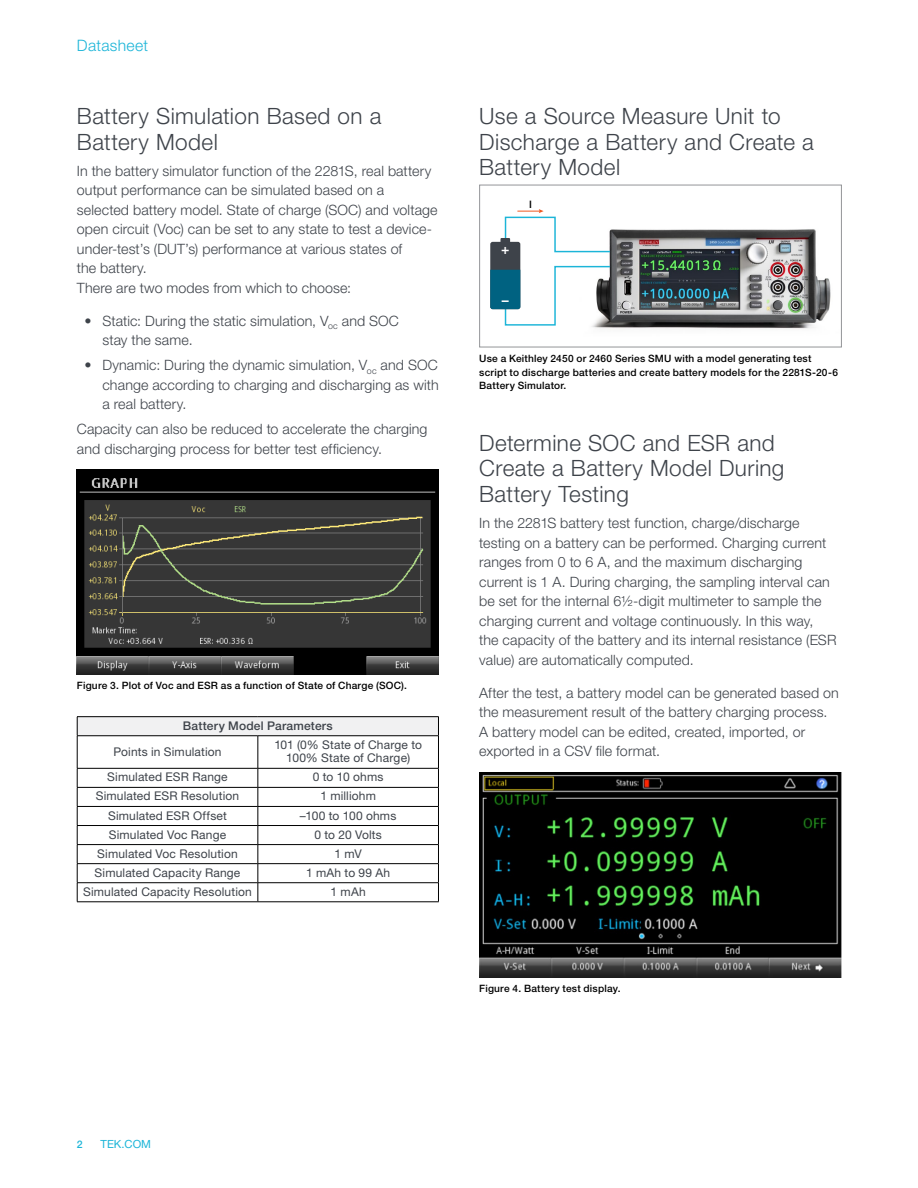
<style>
.page{position:relative;width:918px;height:1188px;background:#fff}
.page>*{position:absolute;margin:0;border:0;box-sizing:border-box;transform-origin:0 0}
.t1{font:300 22.5px/25.5px "Helvetica Neue LT Std";letter-spacing:.015em;color:#3e434a}
.t2{font:300 15.75px "Helvetica Neue LT Std";letter-spacing:.02em;color:#1cb5d8}
.t3{font:300 14.25px/19.5px "Helvetica Neue LT Std";letter-spacing:.01em;color:#3e434a}
.t4{font:500 13.95px "Helvetica Neue LT Std";color:#fff}
.t5{font:12px/13.5px "Helvetica Neue LT Std";letter-spacing:.01em;color:#3e434a;text-align:center}
.t6{font:500 12px "Helvetica Neue LT Std";letter-spacing:.02em;color:#3e434a}
.t7{font:11.25px "Helvetica Neue";color:#1cb5d8}
.t8{font:500 10.5px "Helvetica Neue LT Std";color:#1cb5d8}
.t9{font:500 10.35px "Helvetica Neue LT Std";color:#000}
.t10{font:500 10.2px/13.5px "Helvetica Neue LT Std";letter-spacing:.02em;color:#000}
</style>
<div class="page">
<img style="left:77px;top:470px;width:362px;height:204px">
<div style="left:77px;top:717px;width:361px;height:19px;background:#f1f1f2"></div>
<hr style="left:258px;top:736px;width:1px;height:32px;background:#000">
<hr style="left:77px;top:768px;width:181px;height:1px;background:#000">
<hr style="left:258px;top:768px;width:181px;height:1px;background:#000">
<hr style="left:77px;top:787px;width:181px;height:1px;background:#000">
<hr style="left:258px;top:787px;width:181px;height:1px;background:#000">
<hr style="left:77px;top:806px;width:181px;height:1px;background:#000">
<hr style="left:258px;top:806px;width:181px;height:1px;background:#000">
<hr style="left:77px;top:825px;width:181px;height:1px;background:#000">
<hr style="left:258px;top:825px;width:181px;height:1px;background:#000">
<hr style="left:77px;top:844px;width:181px;height:1px;background:#000">
<hr style="left:258px;top:844px;width:181px;height:1px;background:#000">
<hr style="left:77px;top:863px;width:181px;height:1px;background:#000">
<hr style="left:258px;top:863px;width:181px;height:1px;background:#000">
<hr style="left:77px;top:882px;width:181px;height:1px;background:#000">
<hr style="left:258px;top:882px;width:181px;height:1px;background:#000">
<svg style="left:258px;top:769px;width:1px;height:133px"></svg>
<hr style="left:77px;top:736px;width:1px;height:32px;background:#000">
<hr style="left:438px;top:736px;width:1px;height:32px;background:#000">
<svg style="left:77px;top:769px;width:1px;height:133px"></svg>
<svg style="left:438px;top:769px;width:1px;height:133px"></svg>
<hr style="left:77px;top:902px;width:181px;height:1px;background:#000">
<hr style="left:258px;top:902px;width:181px;height:1px;background:#000">
<hr style="left:77px;top:716px;width:181px;height:1px;background:#000">
<svg style="left:77px;top:717px;width:1px;height:18px"></svg>
<hr style="left:258px;top:716px;width:181px;height:1px;background:#000">
<svg style="left:438px;top:717px;width:1px;height:18px"></svg>
<hr style="left:77px;top:735px;width:181px;height:1px;background:#000">
<hr style="left:258px;top:735px;width:181px;height:1px;background:#000">
<img style="left:592px;top:229px;width:239px;height:100px">
<svg style="left:490px;top:209px;width:122px;height:117px"></svg>
<div style="left:479px;top:185px;width:363px;height:162px;border:1px solid #939598"></div>
<img style="left:479px;top:772px;width:362px;height:205px">
<p class="t2" style="left:77px;top:36px;width:73px">Datasheet</p>
<h1 class="t1" style="left:77px;top:103px;width:306px">Battery Simulation Based on a<br>Battery Model</h1>
<p class="t3" style="left:77px;top:161px;width:362px">In the battery simulator function of the 2281S, real battery output performance can be simulated based on a selected battery model. State of charge (SOC) and voltage open circuit (Voc) can be set to any state to test a device&shy;under-test’s (DUT’s) performance at various states of<br>the battery.<br>There are two modes from which to choose:</p>
<p class="t3" style="left:102px;top:311px;width:298px;text-indent:-18px">• Static: During the static simulation, V<sub>oc</sub> and SOC stay the same.</p>
<p class="t3" style="left:102px;top:355px;width:338px;text-align:justify;text-indent:-18px">• Dynamic: During the dynamic simulation, V<sub>oc</sub> and SOC change according to charging and discharging as with a real battery.</p>
<p class="t3" style="left:77px;top:419px;width:352px">Capacity can also be reduced to accelerate the charging and discharging process for better test efficiency.</p>
<p class="t10" style="left:77px;top:679px;width:332px">Figure 3. Plot of Voc and ESR as a function of State of Charge (SOC).</p>
<p class="t6" style="left:183px;top:718px;width:151px">Battery Model Parameters</p>
<p class="t5" style="left:113px;top:744px;width:110px">Points in Simulation</p>
<p class="t5" style="left:274px;top:738px;width:149px">101 (0% State of Charge to<br>100% State of Charge)</p>
<p class="t5" style="left:107px;top:770px;width:122px">Simulated ESR Range</p>
<p class="t5" style="left:313px;top:770px;width:72px">0 to 10 ohms</p>
<p class="t5" style="left:96px;top:789px;width:145px">Simulated ESR Resolution</p>
<p class="t5" style="left:320px;top:789px;width:57px">1 milliohm</p>
<p class="t5" style="left:108px;top:808px;width:120px">Simulated ESR Offset</p>
<p class="t5" style="left:300px;top:808px;width:98px">–100 to 100 ohms</p>
<p class="t5" style="left:109px;top:827px;width:119px">Simulated Voc Range</p>
<p class="t5" style="left:314px;top:827px;width:69px">0 to 20 Volts</p>
<p class="t5" style="left:97px;top:846px;width:142px">Simulated Voc Resolution</p>
<p class="t5" style="left:335px;top:846px;width:29px">1 mV</p>
<p class="t5" style="left:95px;top:866px;width:147px">Simulated Capacity Range</p>
<p class="t5" style="left:306px;top:866px;width:86px">1 mAh to 99 Ah</p>
<p class="t5" style="left:83px;top:885px;width:170px">Simulated Capacity Resolution</p>
<p class="t5" style="left:331px;top:885px;width:37px">1 mAh</p>
<h1 class="t1" style="left:479px;top:103px;width:336px">Use a Source Measure Unit to<br>Discharge a Battery and Create a<br>Battery Model</h1>
<p class="t4" style="left:501px;top:240px;width:10px">+</p>
<p class="t4" style="left:502px;top:292px;width:8px">–</p>
<p class="t9" style="left:529px;top:198px;width:4px">I</p>
<p class="t10" style="left:479px;top:352px;width:360px">Use a Keithley 2450 or 2460 Series SMU with a model generating test script to discharge batteries and create battery models for the 2281S-20-6<br>Battery Simulator.</p>
<h1 class="t1" style="left:479px;top:430px;width:307px">Determine SOC and ESR and<br>Create a Battery Model During<br>Battery Testing</h1>
<p class="t3" style="left:479px;top:513px;width:359px">In the 2281S battery test function, charge/discharge testing on a battery can be performed. Charging current ranges from 0 to 6 A, and the maximum discharging current is 1 A. During charging, the sampling interval can be set for the internal 6½-digit multimeter to sample the charging current and voltage continuously. In this way,<br>the capacity of the battery and its internal resistance (ESR value) are automatically computed.</p>
<p class="t3" style="left:479px;top:682px;width:361px">After the test, a battery model can be generated based on the measurement result of the battery charging process.<br>A battery model can be edited, created, imported, or exported in a CSV file format.</p>
<p class="t10" style="left:479px;top:982px;width:143px">Figure 4. Battery test display.</p>
<p class="t8" style="left:77px;top:1138px;width:7px">2</p>
<p class="t7" style="left:101px;top:1138px;width:52px">TEK.COM</p>
</div>
